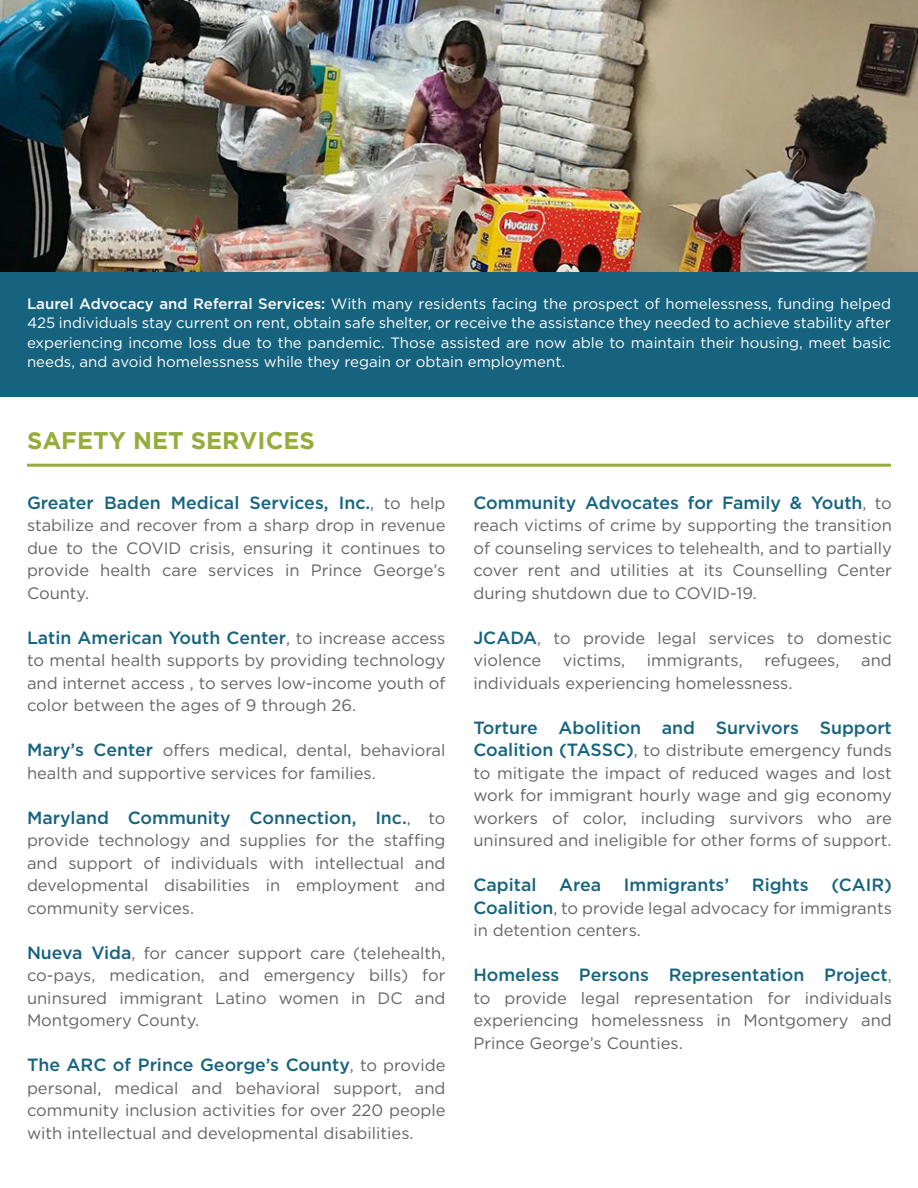
<style>
.page{position:relative;width:918px;height:1188px;background:#fff}
.page>*{position:absolute;margin:0;border:0;box-sizing:border-box;transform-origin:0 0}
.t1{font:700 24px "Gotham";color:#95ad3b}
.t2{font:500 17.7px "Gotham";color:#15637e}
.t3{font:16.5px/22.5px "Gotham";color:#636466;text-align:justify}
.t4{font:15px/19.5px "Gotham";color:#fff;text-align:justify}
.s1{font-weight:500}
.s2{font-weight:400;font-size:16.5px;color:#636466}
.s3{font-weight:500;font-size:17.7px;color:#15637e}
</style>
<div class="page">
<img style="left:0;top:0;width:918px;height:272px">
<div style="left:0;top:272px;width:918px;height:124px;background:#15637e"></div>
<hr style="left:27px;top:464px;width:864px;height:3px;background:#95ad3b">
<p class="t4" style="left:27px;top:293px;width:866px"><span class="s1">Laurel Advocacy and Referral Services:</span> With many residents facing the prospect of homelessness, funding helped 425 individuals stay current on rent, obtain safe shelter, or receive the assistance they needed to achieve stability after experiencing income loss due to the pandemic. Those assisted are now able to maintain their housing, meet basic needs, and avoid homelessness while they regain or obtain employment.</p>
<p class="t1" style="left:27px;top:427px;width:289px">SAFETY NET SERVICES</p>
<p class="t2" style="left:27px;top:492px;width:420px">Greater Baden Medical Services, Inc.<span class="s2">, to help</span></p>
<p class="t3" style="left:27px;top:514px;width:420px">stabilize and recover from a sharp drop in revenue due to the COVID crisis, ensuring it continues to provide health care services in Prince George’s County.</p>
<p class="t2" style="left:27px;top:627px;width:420px">Latin American Youth Center<span class="s2">, to increase access</span></p>
<p class="t3" style="left:27px;top:649px;width:420px">to mental health supports by providing technology and internet access , to serves low-income youth of color between the ages of 9 through 26.</p>
<p class="t3" style="left:27px;top:739px;width:420px"><span class="s3">Mary’s Center</span> offers medical, dental, behavioral health and supportive services for families.</p>
<p class="t2" style="left:27px;top:807px;width:420px">Maryland Community Connection, Inc.<span class="s2">, to</span></p>
<p class="t3" style="left:27px;top:829px;width:420px">provide technology and supplies for the staffing and support of individuals with intellectual and developmental disabilities in employment and community services.</p>
<p class="t3" style="left:27px;top:941px;width:420px"><span class="s3">Nueva Vida</span>, for cancer support care (telehealth, co-pays, medication, and emergency bills) for uninsured immigrant Latino women in DC and Montgomery County.</p>
<p class="t2" style="left:27px;top:1055px;width:420px">The ARC of Prince George’s County<span class="s2">, to provide</span></p>
<p class="t3" style="left:27px;top:1076px;width:420px">personal, medical and behavioral support, and community inclusion activities for over 220 people with intellectual and developmental disabilities.</p>
<p class="t2" style="left:473px;top:492px;width:420px">Community Advocates for Family &amp; Youth<span class="s2">, to</span></p>
<p class="t3" style="left:473px;top:514px;width:420px">reach victims of crime by supporting the transition of counseling services to telehealth, and to partially cover rent and utilities at its Counselling Center during shutdown due to COVID-19.</p>
<p class="t3" style="left:473px;top:626px;width:420px"><span class="s3">JCADA</span>, to provide legal services to domestic violence</p>
<p class="t3" style="left:563px;top:649px;width:64px">victims,</p>
<p class="t3" style="left:647px;top:649px;width:97px">immigrants,</p>
<p class="t3" style="left:765px;top:649px;width:77px">refugees,</p>
<p class="t3" style="left:861px;top:649px;width:32px">and</p>
<p class="t3" style="left:473px;top:671px;width:321px">individuals experiencing homelessness.</p>
<p class="t2" style="left:473px;top:717px;width:420px">Torture Abolition and Survivors Support</p>
<p class="t3" style="left:473px;top:739px;width:420px"><span class="s3">Coalition (TASSC)</span>, to distribute emergency funds to mitigate the impact of reduced wages and lost work for immigrant hourly wage and gig economy workers of color, including survivors who are uninsured and ineligible for other forms of support.</p>
<p class="t2" style="left:473px;top:875px;width:65px">Capital</p>
<p class="t2" style="left:559px;top:875px;width:44px">Area</p>
<p class="t2" style="left:624px;top:875px;width:107px">Immigrants’</p>
<p class="t2" style="left:752px;top:875px;width:58px">Rights</p>
<p class="t2" style="left:831px;top:875px;width:62px">(CAIR)</p>
<p class="t3" style="left:473px;top:896px;width:420px"><span class="s3">Coalition</span>, to provide legal advocacy for immigrants in detention centers.</p>
<p class="t2" style="left:473px;top:965px;width:420px">Homeless Persons Representation Project<span class="s2">,</span></p>
<p class="t3" style="left:473px;top:986px;width:420px">to provide legal representation for individuals experiencing homelessness in Montgomery and Prince George’s Counties.</p>
</div>
